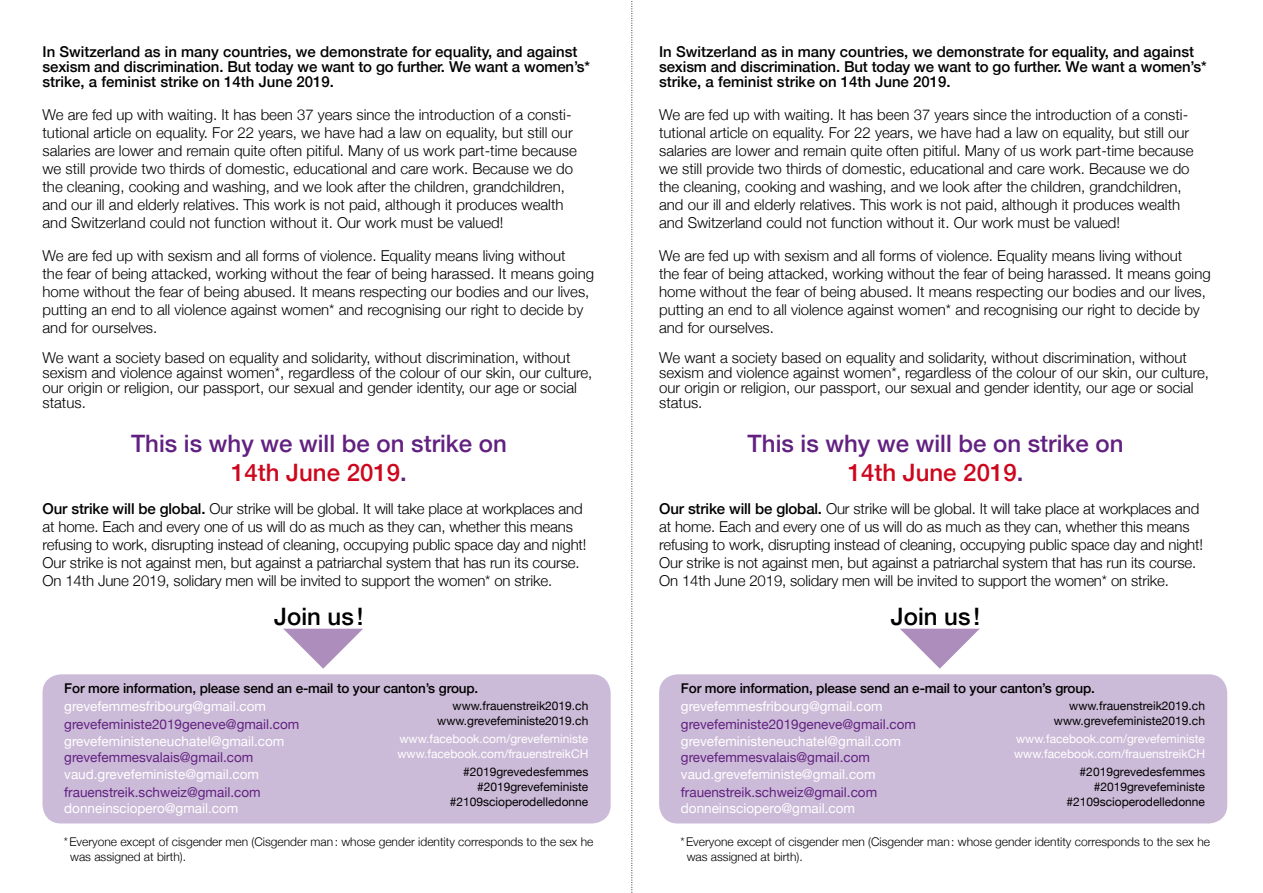
<style>
.page{position:relative;width:1263px;height:893px;background:#fff}
.page>*{position:absolute;margin:0;border:0;box-sizing:border-box;transform-origin:0 0}
.t1{font:500 24px/28.8px "Helvetica Neue";color:#622181;text-align:center}
.t2{font:500 24px "Helvetica Neue";color:#000}
.t3{font:300 15px/18px "Helvetica Neue";color:#000}
.t4{font:500 15px/15px "Helvetica Neue";color:#000}
.t5{font:13.5px "Helvetica Neue";color:#fff}
.t6{font:13.5px "Helvetica Neue";color:#622181}
.t7{font:500 13.5px "Helvetica Neue";letter-spacing:-.01em;color:#000}
.t8{font:12px/15px "Helvetica Neue";color:#000;text-align:right}
.t9{font:300 12px/14.4px "Helvetica Neue";color:#000}
.t10{font:12px/15px "Helvetica Neue";color:#fff}
.s1{color:#cd071e}
.s2{font-weight:500}
</style>
<div class="page">
<div style="left:43px;top:675px;width:567px;height:148px;background:#ccbbd8;border-radius:18px"></div>
<div style="left:43px;top:674px;width:568px;height:149px;border:2px solid #ccbbd8;border-radius:18px"></div>
<div style="left:660px;top:675px;width:566px;height:148px;background:#ccbbd8;border-radius:18px"></div>
<div style="left:659px;top:674px;width:568px;height:149px;border:2px solid #ccbbd8;border-radius:18px"></div>
<svg style="left:283px;top:629px;width:80px;height:40px"></svg>
<svg style="left:900px;top:629px;width:80px;height:40px"></svg>
<svg style="left:631px;top:1px;width:2px;height:892px"></svg>
<p class="t4" style="left:43px;top:43px;width:549px">In Switzerland as in many countries, we demonstrate for equality, and against sexism and discrimination. But today we want to go further. We want a women’s* strike, a feminist strike on 14th June 2019.</p>
<p class="t3" style="left:43px;top:105px;width:536px">We are fed up with waiting. It has been 37 years since the introduction of a consti&shy;tutional article on equality. For 22 years, we have had a law on equality, but still our salaries are lower and remain quite often pitiful. Many of us work part-time because we still provide two thirds of domestic, educational and care work. Because we do the cleaning, cooking and washing, and we look after the children, grandchildren, and our ill and elderly relatives. This work is not paid, although it produces wealth and Switzerland could not function without it. Our work must be valued!</p>
<p class="t3" style="left:43px;top:246px;width:553px">We are fed up with sexism and all forms of violence. Equality means living without<br>the fear of being attacked, working without the fear of being harassed. It means going home without the fear of being abused. It means respecting our bodies and our lives, putting an end to all violence against women* and recognising our right to decide by and for ourselves.</p>
<p class="t3" style="left:43px;top:349px;width:551px;line-height:15px">We want a society based on equality and solidarity, without discrimination, without sexism and violence against women*, regardless of the colour of our skin, our culture, our origin or religion, our passport, our sexual and gender identity, our age or social status.</p>
<h1 class="t1" style="left:131px;top:427px;width:377px">This is why we will be on strike on<br><span class="s1">14th June 2019</span>.</h1>
<p class="t3" style="left:43px;top:498px;width:545px"><span class="s2">Our strike will be global.</span> Our strike will be global. It will take place at workplaces and at home. Each and every one of us will do as much as they can, whether this means refusing to work, disrupting instead of cleaning, occupying public space day and night!<br>Our strike is not against men, but against a patriarchal system that has run its course.<br>On 14th June 2019, solidary men will be invited to support the women* on strike.</p>
<h1 class="t2" style="left:274px;top:597px;width:91px">Join us!</h1>
<p class="t7" style="left:64px;top:678px;width:416px">For more information, please send an e-mail to your canton’s group.</p>
<p class="t5" style="left:64px;top:697px;width:203px">grevefemmesfribourg@gmail.com</p>
<p class="t6" style="left:64px;top:715px;width:237px">grevefeministe2019geneve@gmail.com</p>
<p class="t5" style="left:64px;top:731px;width:222px">grevefeministeneuchatel@gmail.com</p>
<p class="t6" style="left:64px;top:748px;width:191px">grevefemmesvalais@gmail.com</p>
<p class="t5" style="left:64px;top:764px;width:196px">vaud.grevefeministe@gmail.com</p>
<p class="t6" style="left:64px;top:782px;width:198px">frauenstreik.schweiz@gmail.com</p>
<p class="t5" style="left:64px;top:799px;width:176px">donneinsciopero@gmail.com</p>
<p class="t8" style="left:437px;top:699px;width:153px">www.frauenstreik2019.ch www.grevefeministe2019.ch</p>
<p class="t10" style="left:397px;top:732px;width:192px">www.facebook.com/grevefeministe www.facebook.com/frauenstreikCH</p>
<p class="t8" style="left:450px;top:765px;width:140px">#2019grevedesfemmes #2019grevefeministe #2109scioperodelledonne</p>
<p class="t4" style="left:659px;top:43px;width:549px">In Switzerland as in many countries, we demonstrate for equality, and against sexism and discrimination. But today we want to go further. We want a women’s* strike, a feminist strike on 14th June 2019.</p>
<p class="t3" style="left:659px;top:105px;width:536px">We are fed up with waiting. It has been 37 years since the introduction of a consti&shy;tutional article on equality. For 22 years, we have had a law on equality, but still our salaries are lower and remain quite often pitiful. Many of us work part-time because we still provide two thirds of domestic, educational and care work. Because we do the cleaning, cooking and washing, and we look after the children, grandchildren, and our ill and elderly relatives. This work is not paid, although it produces wealth and Switzerland could not function without it. Our work must be valued!</p>
<p class="t3" style="left:659px;top:246px;width:553px">We are fed up with sexism and all forms of violence. Equality means living without<br>the fear of being attacked, working without the fear of being harassed. It means going home without the fear of being abused. It means respecting our bodies and our lives, putting an end to all violence against women* and recognising our right to decide by and for ourselves.</p>
<p class="t3" style="left:659px;top:349px;width:551px;line-height:15px">We want a society based on equality and solidarity, without discrimination, without sexism and violence against women*, regardless of the colour of our skin, our culture, our origin or religion, our passport, our sexual and gender identity, our age or social status.</p>
<h1 class="t1" style="left:748px;top:427px;width:377px">This is why we will be on strike on<br><span class="s1">14th June 2019</span>.</h1>
<p class="t3" style="left:659px;top:498px;width:545px"><span class="s2">Our strike will be global.</span> Our strike will be global. It will take place at workplaces and at home. Each and every one of us will do as much as they can, whether this means refusing to work, disrupting instead of cleaning, occupying public space day and night!<br>Our strike is not against men, but against a patriarchal system that has run its course.<br>On 14th June 2019, solidary men will be invited to support the women* on strike.</p>
<h1 class="t2" style="left:891px;top:597px;width:91px">Join us!</h1>
<p class="t7" style="left:681px;top:678px;width:416px">For more information, please send an e-mail to your canton’s group.</p>
<p class="t5" style="left:681px;top:697px;width:203px">grevefemmesfribourg@gmail.com</p>
<p class="t6" style="left:681px;top:715px;width:237px">grevefeministe2019geneve@gmail.com</p>
<p class="t5" style="left:681px;top:731px;width:222px">grevefeministeneuchatel@gmail.com</p>
<p class="t6" style="left:681px;top:748px;width:191px">grevefemmesvalais@gmail.com</p>
<p class="t5" style="left:681px;top:764px;width:196px">vaud.grevefeministe@gmail.com</p>
<p class="t6" style="left:681px;top:782px;width:198px">frauenstreik.schweiz@gmail.com</p>
<p class="t5" style="left:681px;top:799px;width:176px">donneinsciopero@gmail.com</p>
<p class="t8" style="left:1054px;top:699px;width:153px">www.frauenstreik2019.ch www.grevefeministe2019.ch</p>
<p class="t10" style="left:1014px;top:732px;width:192px">www.facebook.com/grevefeministe www.facebook.com/frauenstreikCH</p>
<p class="t8" style="left:1066px;top:765px;width:140px">#2019grevedesfemmes #2019grevefeministe #2109scioperodelledonne</p>
<p class="t9" style="left:70px;top:834px;width:525px;text-indent:-6px">*Everyone except of cisgender men (Cisgender man: whose gender identity corresponds to the sex he was assigned at birth).</p>
<p class="t9" style="left:687px;top:834px;width:525px;text-indent:-6px">*Everyone except of cisgender men (Cisgender man: whose gender identity corresponds to the sex he was assigned at birth).</p>
</div>
